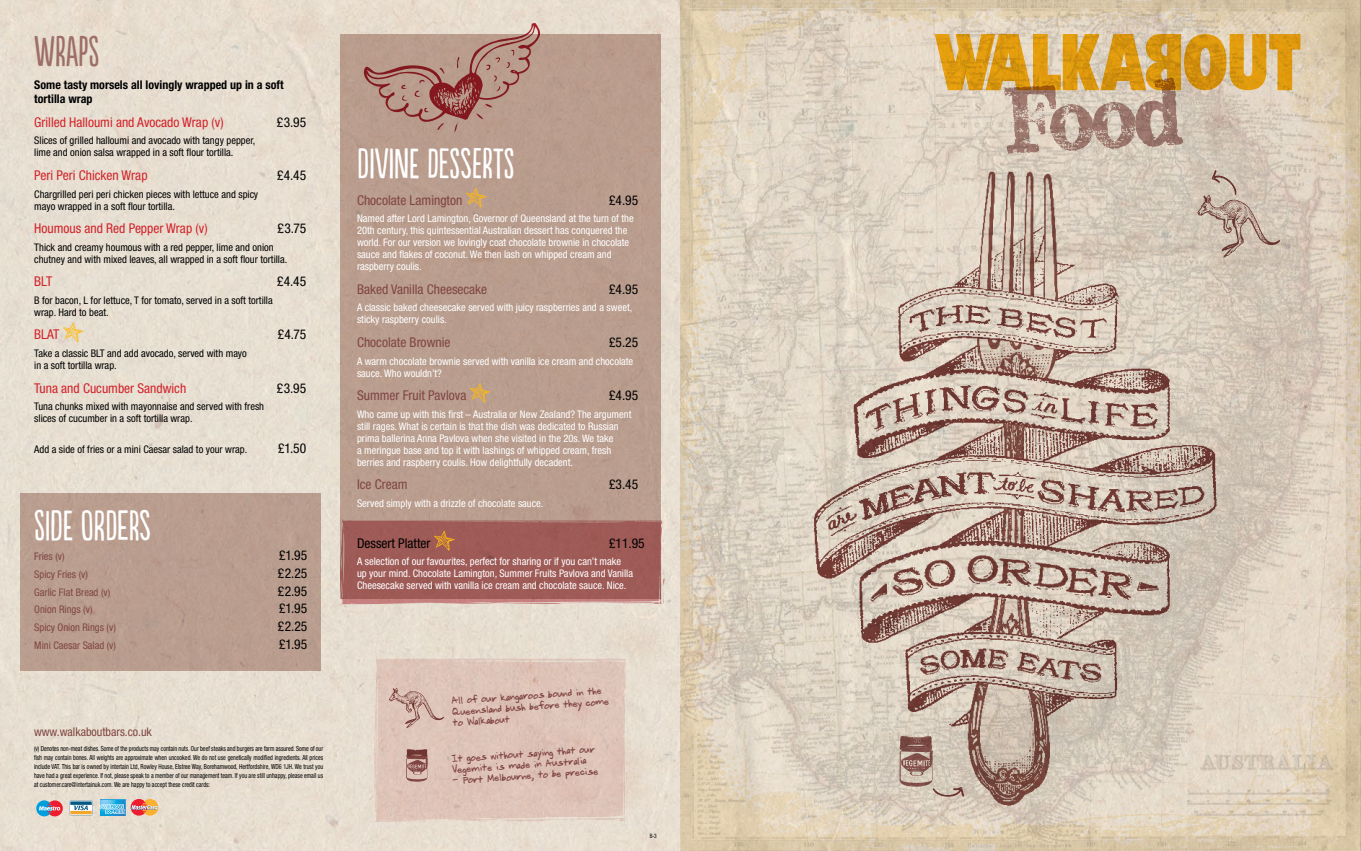
<style>
.page{position:relative;width:1361px;height:851px;background:#fff}
.page>*{position:absolute;margin:0;border:0;box-sizing:border-box;transform-origin:0 0}
.t1{font:40px "Populaire";color:#fff}
.t2{font:40px "Populaire";color:#9d6f68}
.t3{font:condensed 13.5px "Helvetica Neue";color:#000}
.t4{font:condensed 13.5px "Helvetica Neue";color:#d2232a}
.t5{font:condensed 13.5px "Helvetica Neue";color:#804542}
.t6{font:700 condensed 12px/14.7px "Helvetica Neue";color:#000}
.t7{font:condensed 12px "Helvetica Neue";color:#804542}
.t8{font:condensed 10.5px/12px "Helvetica Neue";color:#fff}
.t9{font:condensed 10.5px/12px "Helvetica Neue";color:#000}
.t10{font:condensed 10.5px "Helvetica Neue";color:#804542}
.t11{font:9px/11px "Mook";color:#804542}
.t12{font:condensed 7px/9px "Helvetica Neue";color:#000;text-align:justify;scale:.87 1}
.t13{font:condensed 6px "Helvetica Neue";color:#000;scale:.87 1}
</style>
<div class="page">
<div style="left:0;top:0;width:680px;height:850px;background:#e7ded1"></div>
<img style="left:680px;top:0;width:681px;height:850px">
<svg style="left:131px;top:798px;width:27px;height:17px"></svg>
<svg style="left:69px;top:800px;width:24px;height:15px"></svg>
<svg style="left:36px;top:800px;width:27px;height:16px"></svg>
<svg style="left:100px;top:799px;width:25px;height:16px"></svg>
<div style="left:340px;top:34px;width:320px;height:564px;background:#b99d8e"></div>
<svg style="left:465px;top:187px;width:22px;height:20px"></svg>
<svg style="left:469px;top:383px;width:22px;height:20px"></svg>
<svg style="left:340px;top:519px;width:325px;height:85px;background:#a2615c"></svg>
<svg style="left:364px;top:23px;width:178px;height:110px"></svg>
<svg style="left:62px;top:322px;width:22px;height:20px"></svg>
<div style="left:20px;top:493px;width:301px;height:177px;background:#b99e8f"></div>
<img style="left:805px;top:159px;width:419px;height:656px">
<img style="left:1196px;top:193px;width:87px;height:68px">
<img style="left:888px;top:733px;width:56px;height:16px">
<svg style="left:1211px;top:170px;width:26px;height:24px"></svg>
<svg style="left:899px;top:745px;width:65px;height:52px;background:#bfab9f"></svg>
<svg style="left:374px;top:655px;width:254px;height:167px;background:#dcc2b7"></svg>
<svg style="left:934px;top:34px;width:366px;height:119px;background:#d2b17a"></svg>
<h1 class="t2" style="left:34px;top:30px;width:67px">WRAPS</h1>
<p class="t6" style="left:34px;top:77px;width:251px">Some tasty morsels all lovingly wrapped up in a soft tortilla wrap</p>
<p class="t4" style="left:34px;top:114px;width:191px">Grilled Halloumi and Avocado Wrap (v)</p>
<p class="t3" style="left:277px;top:114px;width:31px">£3.95</p>
<p class="t9" style="left:34px;top:135px;width:222px">Slices of grilled halloumi and avocado with tangy pepper, lime and onion salsa wrapped in a soft flour tortilla.</p>
<p class="t4" style="left:34px;top:167px;width:115px">Peri Peri Chicken Wrap</p>
<p class="t3" style="left:277px;top:167px;width:31px">£4.45</p>
<p class="t9" style="left:34px;top:188px;width:225px">Chargrilled peri peri chicken pieces with lettuce and spicy mayo wrapped in a soft flour tortilla.</p>
<p class="t4" style="left:34px;top:220px;width:175px">Houmous and Red Pepper Wrap (v)</p>
<p class="t3" style="left:277px;top:220px;width:30px">£3.75</p>
<p class="t9" style="left:34px;top:241px;width:254px">Thick and creamy houmous with a red pepper, lime and onion chutney and with mixed leaves, all wrapped in a soft flour tortilla.</p>
<p class="t4" style="left:34px;top:274px;width:19px">BLT</p>
<p class="t3" style="left:277px;top:274px;width:31px">£4.45</p>
<p class="t9" style="left:34px;top:294px;width:240px;line-height:11.7px">B for bacon, L for lettuce, T for tomato, served in a soft tortilla wrap. Hard to beat.</p>
<p class="t4" style="left:34px;top:326px;width:27px">BLAT</p>
<p class="t3" style="left:278px;top:326px;width:30px">£4.75</p>
<p class="t9" style="left:34px;top:347px;width:214px">Take a classic BLT and add avocado, served with mayo in a soft tortilla wrap.</p>
<p class="t4" style="left:34px;top:380px;width:153px">Tuna and Cucumber Sandwich</p>
<p class="t3" style="left:277px;top:380px;width:31px">£3.95</p>
<p class="t9" style="left:34px;top:400px;width:231px">Tuna chunks mixed with mayonnaise and served with fresh slices of cucumber in a soft tortilla wrap.</p>
<p class="t9" style="left:34px;top:443px;width:215px">Add a side of fries or a mini Caesar salad to your wrap.</p>
<p class="t3" style="left:278px;top:440px;width:30px">£1.50</p>
<h1 class="t1" style="left:34px;top:504px;width:118px">SIDE ORDERS</h1>
<p class="t10" style="left:34px;top:550px;width:32px">Fries (v)</p>
<p class="t3" style="left:279px;top:547px;width:30px">£1.95</p>
<p class="t10" style="left:34px;top:568px;width:55px">Spicy Fries (v)</p>
<p class="t3" style="left:278px;top:565px;width:31px">£2.25</p>
<p class="t10" style="left:34px;top:585px;width:78px">Garlic Flat Bread (v)</p>
<p class="t3" style="left:278px;top:583px;width:31px">£2.95</p>
<p class="t10" style="left:34px;top:603px;width:60px">Onion Rings (v)</p>
<p class="t3" style="left:279px;top:600px;width:30px">£1.95</p>
<p class="t10" style="left:34px;top:621px;width:83px">Spicy Onion Rings (v)</p>
<p class="t3" style="left:278px;top:618px;width:31px">£2.25</p>
<p class="t10" style="left:34px;top:638px;width:83px">Mini Caesar Salad (v)</p>
<p class="t3" style="left:279px;top:636px;width:30px">£1.95</p>
<p class="t7" style="left:34px;top:725px;width:119px">www.walkaboutbars.co.uk</p>
<p class="t12" style="left:34px;top:743px;width:334px">(v) Denotes non-meat dishes. Some of the products may contain nuts. Our beef steaks and burgers are farm assured. Some of our fish may contain bones. All weights are approximate when uncooked. We do not use genetically modified ingredients. All prices include VAT. This bar is owned by intertain Ltd, Rowley House, Elstree Way, Borehamwood, Hertfordshire, WD6 1JH. We trust you have had a great experience. If not, please speak to a member of our management team. If you are still unhappy, please email us at customer.care@intertainuk.com. We are happy to accept these credit cards:</p>
<h1 class="t1" style="left:357px;top:143px;width:159px">DIVINE DESSERTS</h1>
<p class="t5" style="left:357px;top:192px;width:107px">Chocolate Lamington</p>
<p class="t3" style="left:609px;top:192px;width:31px">£4.95</p>
<p class="t8" style="left:357px;top:212px;width:278px">Named after Lord Lamington, Governor of Queensland at the turn of the 20th century, this quintessential Australian dessert has conquered the world. For our version we lovingly coat chocolate brownie in chocolate sauce and flakes of coconut. We then lash on whipped cream and raspberry coulis.</p>
<p class="t5" style="left:357px;top:281px;width:132px">Baked Vanilla Cheesecake</p>
<p class="t3" style="left:609px;top:281px;width:31px">£4.95</p>
<p class="t8" style="left:357px;top:301px;width:277px">A classic baked cheesecake served with juicy raspberries and a sweet, sticky raspberry coulis.</p>
<p class="t5" style="left:357px;top:334px;width:95px">Chocolate Brownie</p>
<p class="t3" style="left:609px;top:334px;width:31px">£5.25</p>
<p class="t8" style="left:357px;top:355px;width:278px">A warm chocolate brownie served with vanilla ice cream and chocolate sauce. Who wouldn’t?</p>
<p class="t5" style="left:357px;top:387px;width:111px">Summer Fruit Pavlova</p>
<p class="t3" style="left:609px;top:387px;width:31px">£4.95</p>
<p class="t8" style="left:357px;top:408px;width:276px">Who came up with this first – Australia or New Zealand? The argument still rages. What is certain is that the dish was dedicated to Russian prima ballerina Anna Pavlova when she visited in the 20s. We take<br>a meringue base and top it with lashings of whipped cream, fresh berries and raspberry coulis. How delightfully decadent.</p>
<p class="t5" style="left:357px;top:476px;width:52px">Ice Cream</p>
<p class="t3" style="left:609px;top:476px;width:31px">£3.45</p>
<p class="t8" style="left:357px;top:497px;width:188px">Served simply with a drizzle of chocolate sauce.</p>
<p class="t3" style="left:357px;top:535px;width:75px">Dessert Platter</p>
<p class="t3" style="left:609px;top:535px;width:37px">£11.95</p>
<p class="t8" style="left:357px;top:555px;width:277px">A selection of our favourites, perfect for sharing or if you can’t make up your mind. Chocolate Lamington, Summer Fruits Pavlova and Vanilla<br>Cheesecake served with vanilla ice cream and chocolate sauce. Nice.</p>
<p class="t11" style="left:451px;top:696px;width:159px;rotate:-4deg">All of our kangaroos bound in the<br>Queensland bush before they come to Walkabout</p>
<p class="t11" style="left:451px;top:754px;width:145px;rotate:-4deg">It goes without saying that our<br>Vegemite is made in Australia</p>
<p class="t11" style="left:452px;top:776px;width:147px;rotate:-4deg">– Port Melbourne, to be precise</p>
<p class="t13" style="left:649px;top:832px;width:10px">B-3</p>
</div>
